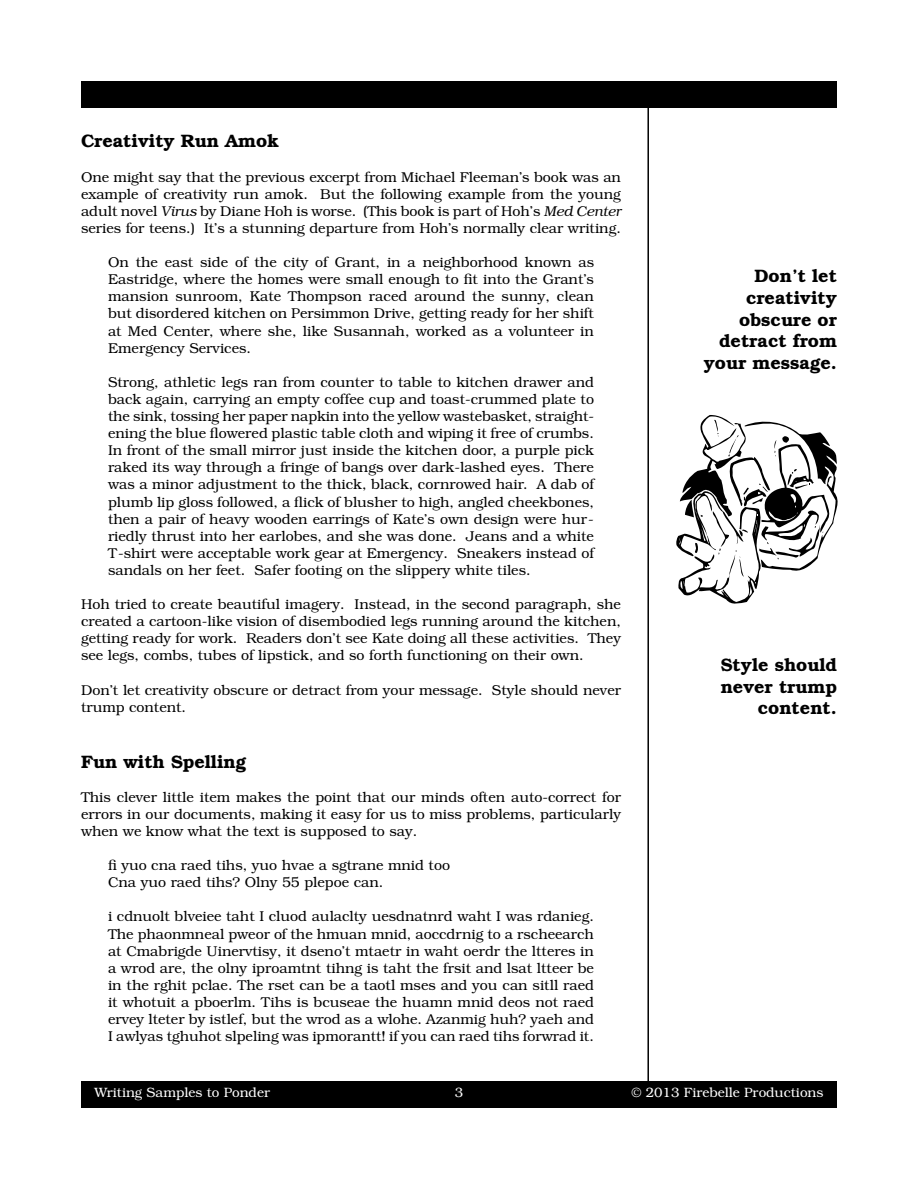
<style>
.page{position:relative;width:918px;height:1188px;background:#fff}
.page>*{position:absolute;margin:0;border:0;box-sizing:border-box;transform-origin:0 0}
.t1{font:600 18px/21.6px "Bookman Std";color:#000;text-align:right}
.t2{font:300 14.25px/17.1px "Bookman Std";color:#000;text-align:justify}
.t3{font:300 13.5px "Bookman Std";color:#fff}
.s1{font-style:italic}
</style>
<div class="page">
<div style="left:81px;top:1081px;width:756px;height:27px;background:#000"></div>
<div style="left:81px;top:81px;width:756px;height:27px;background:#000"></div>
<hr style="left:647px;top:105px;width:2px;height:980px;background:#000">
<svg style="left:676px;top:415px;width:162px;height:189px"></svg>
<p class="t1" style="left:81px;top:130px;width:200px">Creativity Run Amok</p>
<p class="t2" style="left:81px;top:168px;width:542px">One might say that the previous excerpt from Michael Fleeman’s book was an example of creativity run amok. But the following example from the young adult novel <span class="s1">Virus</span> by Diane Hoh is worse. (This book is part of Hoh’s <span class="s1">Med Center </span>series for teens.) It’s a stunning departure from Hoh’s normally clear writing.</p>
<p class="t2" style="left:108px;top:254px;width:488px">On the east side of the city of Grant, in a neighborhood known as Eastridge, where the homes were small enough to fit into the Grant’s mansion sunroom, Kate Thompson raced around the sunny, clean but disordered kitchen on Persimmon Drive, getting ready for her shift at Med Center, where she, like Susannah, worked as a volunteer in Emergency Services.</p>
<p class="t2" style="left:108px;top:374px;width:488px">Strong, athletic legs ran from counter to table to kitchen drawer and back again, carrying an empty coffee cup and toast-crummed plate to the sink, tossing her paper napkin into the yellow wastebasket, straight&shy;ening the blue flowered plastic table cloth and wiping it free of crumbs.<br>In front of the small mirror just inside the kitchen door, a purple pick raked its way through a fringe of bangs over dark-lashed eyes. There was a minor adjustment to the thick, black, cornrowed hair. A dab of plumb lip gloss followed, a flick of blusher to high, angled cheekbones, then a pair of heavy wooden earrings of Kate’s own design were hur&shy;riedly thrust into her earlobes, and she was done. Jeans and a white T-shirt were acceptable work gear at Emergency. Sneakers instead of sandals on her feet. Safer footing on the slippery white tiles.</p>
<p class="t2" style="left:81px;top:596px;width:542px">Hoh tried to create beautiful imagery. Instead, in the second paragraph, she created a cartoon-like vision of disembodied legs running around the kitchen, getting ready for work. Readers don’t see Kate doing all these activities. They see legs, combs, tubes of lipstick, and so forth functioning on their own.</p>
<p class="t2" style="left:81px;top:681px;width:542px">Don’t let creativity obscure or detract from your message. Style should never trump content.</p>
<p class="t1" style="left:81px;top:751px;width:167px">Fun with Spelling</p>
<p class="t2" style="left:81px;top:788px;width:542px">This clever little item makes the point that our minds often auto-correct for errors in our documents, making it easy for us to miss problems, particularly when we know what the text is supposed to say.</p>
<p class="t2" style="left:108px;top:857px;width:343px">fi yuo cna raed tihs, yuo hvae a sgtrane mnid too<br>Cna yuo raed tihs? Olny 55 plepoe can.</p>
<p class="t2" style="left:108px;top:908px;width:488px">i cdnuolt blveiee taht I cluod aulaclty uesdnatnrd waht I was rdanieg.<br>The phaonmneal pweor of the hmuan mnid, aoccdrnig to a rscheearch at Cmabrigde Uinervtisy, it dseno’t mtaetr in waht oerdr the ltteres in a wrod are, the olny iproamtnt tihng is taht the frsit and lsat ltteer be in the rghit pclae. The rset can be a taotl mses and you can sitll raed it whotuit a pboerlm. Tihs is bcuseae the huamn mnid deos not raed ervey lteter by istlef, but the wrod as a wlohe. Azanmig huh? yaeh and I awlyas tghuhot slpeling was ipmorantt! if you can raed tihs forwrad it.</p>
<p class="t1" style="left:704px;top:265px;width:135px">Don’t let creativity obscure or detract from your message.</p>
<p class="t1" style="left:721px;top:654px;width:118px">Style should never trump content.</p>
<p class="t3" style="left:94px;top:1085px;width:177px">Writing Samples to Ponder</p>
<p class="t3" style="left:455px;top:1085px;width:10px">3</p>
<p class="t3" style="left:632px;top:1085px;width:193px">© 2013 Firebelle Productions</p>
</div>
